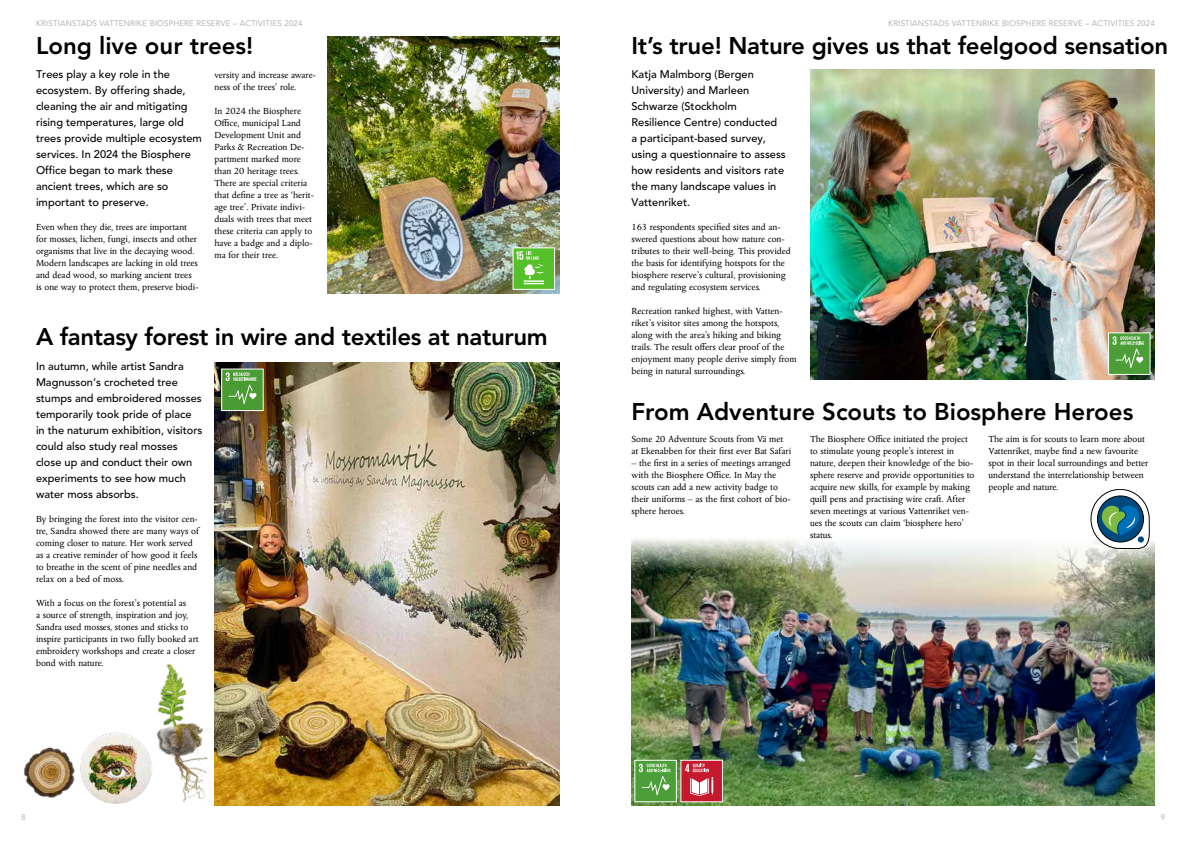
<style>
.page{position:relative;width:1191px;height:842px;background:#fff}
.page>*{position:absolute;margin:0;border:0;box-sizing:border-box;transform-origin:0 0}
.t1{font:800 24px "Avenir LT Std";letter-spacing:-.01em;color:#000}
.t2{font:500 11px/16px "Avenir LT Std";color:#000}
.t3{font:10px/12px "Columbus MT Std";color:#000}
.t4{font:8px "Avenir LT Std";letter-spacing:.02em;color:#a8a8a7}
</style>
<div class="page">
<img style="left:631px;top:537px;width:524px;height:269px">
<img style="left:810px;top:69px;width:345px;height:310px">
<img style="left:214px;top:362px;width:345px;height:444px">
<img style="left:327px;top:36px;width:232px;height:257px">
<svg style="left:1091px;top:489px;width:58px;height:60px"></svg>
<div style="left:513px;top:248px;width:41px;height:41px;background:#56c02b"></div>
<svg style="left:516px;top:251px;width:28px;height:33px"></svg>
<div style="left:512px;top:247px;width:43px;height:43px;border:1px solid #fff"></div>
<div style="left:1108px;top:333px;width:42px;height:41px;background:#4c9f38"></div>
<svg style="left:1112px;top:336px;width:32px;height:32px"></svg>
<div style="left:1108px;top:332px;width:42px;height:43px;border:1px solid #fff"></div>
<div style="left:635px;top:760px;width:41px;height:42px;background:#4c9f38"></div>
<svg style="left:639px;top:764px;width:31px;height:31px"></svg>
<div style="left:634px;top:760px;width:43px;height:42px;border:1px solid #fff"></div>
<div style="left:681px;top:760px;width:41px;height:42px;background:#c5192d"></div>
<svg style="left:685px;top:764px;width:28px;height:32px"></svg>
<div style="left:680px;top:760px;width:43px;height:42px;border:1px solid #fff"></div>
<div style="left:222px;top:369px;width:41px;height:42px;background:#4b9b34"></div>
<svg style="left:226px;top:372px;width:31px;height:32px"></svg>
<div style="left:221px;top:369px;width:43px;height:42px;border:1px solid #fff"></div>
<img style="left:156px;top:660px;width:79px;height:142px">
<img style="left:23px;top:747px;width:52px;height:51px">
<img style="left:80px;top:732px;width:72px;height:72px">
<p class="t4" style="left:36px;top:19px;width:268px">KRISTIANSTADS VATTENRIKE BIOSPHERE RESERVE – ACTIVITIES 2024</p>
<p class="t4" style="left:888px;top:19px;width:268px">KRISTIANSTADS VATTENRIKE BIOSPHERE RESERVE – ACTIVITIES 2024</p>
<h1 class="t1" style="left:36px;top:32px;width:219px">Long live our trees!</h1>
<p class="t3" style="left:214px;top:69px;width:103px">versity and increase aware&shy;ness of the trees’ role.</p>
<p class="t3" style="left:214px;top:105px;width:101px">In 2024 the Biosphere<br>Office, municipal Land<br>Development Unit and<br>Parks &amp; Recreation De&shy;partment marked more than 20 heritage trees.<br>There are special criteria that define a tree as ‘herit&shy;age tree’. Private indivi&shy;duals with trees that meet these criteria can apply to have a badge and a diplo&shy;ma for their tree.</p>
<p class="t2" style="left:36px;top:66px;width:167px">Trees play a key role in the ecosystem. By offering shade, cleaning the air and mitigating rising temperatures, large old trees provide multiple ecosystem services. In 2024 the Biosphere<br>Office began to mark these ancient trees, which are so important to preserve.</p>
<p class="t3" style="left:36px;top:221px;width:164px">Even when they die, trees are important for mosses, lichen, fungi, insects and other organisms that live in the decaying wood.<br>Modern landscapes are lacking in old trees and dead wood, so marking ancient trees is one way to protect them, preserve biodi-</p>
<h1 class="t1" style="left:36px;top:322px;width:513px">A fantasy forest in wire and textiles at naturum</h1>
<p class="t2" style="left:36px;top:358px;width:168px">In autumn, while artist Sandra<br>Magnusson’s crocheted tree stumps and embroidered mosses temporarily took pride of place in the naturum exhibition, visitors could also study real mosses close up and conduct their own experiments to see how much water moss absorbs.</p>
<p class="t3" style="left:36px;top:513px;width:164px">By bringing the forest into the visitor cen&shy;tre, Sandra showed there are many ways of coming closer to nature. Her work served as a creative reminder of how good it feels to breathe in the scent of pine needles and relax on a bed of moss.</p>
<p class="t3" style="left:36px;top:597px;width:164px">With a focus on the forest’s potential as<br>a source of strength, inspiration and joy, Sandra used mosses, stones and sticks to inspire participants in two fully booked art embroidery workshops and create a closer bond with nature.</p>
<h1 class="t1" style="left:631px;top:32px;width:538px">It’s true! Nature gives us that feelgood sensation</h1>
<p class="t2" style="left:631px;top:66px;width:156px">Katja Malmborg (Bergen<br>University) and Marleen<br>Schwarze (Stockholm<br>Resilience Centre) conducted<br>a participant-based survey, using a questionnaire to assess how residents and visitors rate the many landscape values in<br>Vattenriket.</p>
<p class="t3" style="left:631px;top:221px;width:161px">163 respondents specified sites and an&shy;swered questions about how nature con&shy;tributes to their well-being. This provided the basis for identifying hotspots for the biosphere reserve’s cultural, provisioning and regulating ecosystem services.</p>
<p class="t3" style="left:631px;top:305px;width:167px">Recreation ranked highest, with Vatten&shy;riket’s visitor sites among the hotspots, along with the area’s hiking and biking trails. The result offers clear proof of the enjoyment many people derive simply from being in natural surroundings.</p>
<h1 class="t1" style="left:631px;top:398px;width:503px">From Adventure Scouts to Biosphere Heroes</h1>
<p class="t3" style="left:631px;top:434px;width:161px">Some 20 Adventure Scouts from Vä met at Ekenabben for their first ever Bat Safari</p>
<p class="t3" style="left:631px;top:458px;width:161px">– the first in a series of meetings arranged with the Biosphere Office. In May the scouts can add a new activity badge to their uniforms – as the first cohort of bio&shy;sphere heroes.</p>
<p class="t3" style="left:810px;top:434px;width:166px">The Biosphere Office initiated the project to stimulate young people’s interest in nature, deepen their knowledge of the bio&shy;sphere reserve and provide opportunities to acquire new skills, for example by making quill pens and practising wire craft. After seven meetings at various Vattenriket ven&shy;ues the scouts can claim ‘biosphere hero’ status.</p>
<p class="t3" style="left:988px;top:434px;width:161px">The aim is for scouts to learn more about Vattenriket, maybe find a new favourite spot in their local surroundings and better understand the interrelationship between people and nature.</p>
<p class="t4" style="left:21px;top:813px;width:6px">8</p>
<p class="t4" style="left:1160px;top:812px;width:6px">9</p>
</div>
